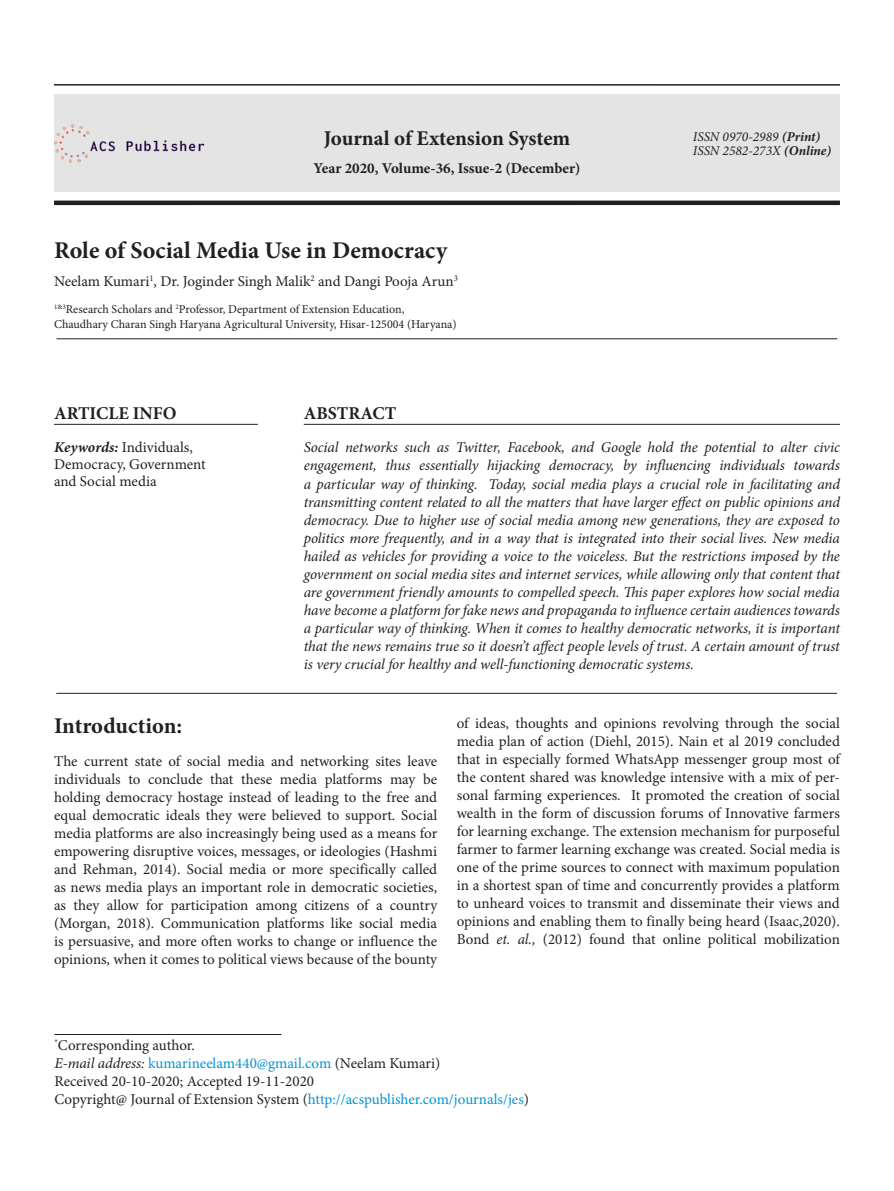
<style>
.page{position:relative;width:894px;height:1191px;background:#fff}
.page>*{position:absolute;margin:0;border:0;box-sizing:border-box;transform-origin:0 0}
.article_title{font:700 24px "Minion Pro";color:#231f20}
.head-1{font:700 22.5px "Minion Pro";letter-spacing:-.005em;color:#231f20}
.t1{font:700 21px "Minion Pro";letter-spacing:-.005em;color:#231f20}
.Article_Info{font:700 18px "Minion Pro";color:#231f20}
.Abstract{font:700 18px "Minion Pro";color:#231f20}
.para-1{font:15px/18px "Minion Pro";color:#231f20;text-align:justify}
.abstract_text{font:italic 15px/18px "Minion Pro";letter-spacing:-.01em;color:#231f20;text-align:justify}
.author_name{font:15px "Minion Pro";color:#231f20}
.t2{font:15px "Minion Pro";color:#0095d5}
.t3{font:700 15px "Minion Pro";color:#231f20}
.t4{font:italic 13.5px "Minion Pro";color:#231f20}
.author-affil{font:12px "Minion Pro";color:#231f20}
.s1{font-weight:700}
.s2{font-weight:700;font-style:italic}
.s3{font-style:italic}
.s4{font-style:italic;color:#231f20}
.s5{color:#231f20}
.s6{color:#0095d5}
</style>
<div class="page">
<hr style="left:303px;top:424px;width:536px;height:1px;background:#231f20">
<hr style="left:57px;top:338px;width:780px;height:1px;background:#231f20">
<hr style="left:56px;top:692px;width:780px;height:1px;background:#231f20">
<hr style="left:54px;top:1033px;width:227px;height:1px;background:#231f20">
<hr style="left:54px;top:84px;width:785px;height:2px;background:#231f20">
<div style="left:54px;top:200px;width:785px;height:5px;background:#231f20"></div>
<div style="left:54px;top:94px;width:785px;height:98px;background:#e4e4e4"></div>
<img style="left:54px;top:124px;width:150px;height:38px">
<hr style="left:54px;top:424px;width:204px;height:1px;background:#231f20">
<p class="t1" style="left:324px;top:123px;width:248px">Journal of Extension System</p>
<p class="t3" style="left:313px;top:158px;width:268px">Year 2020, Volume-36, Issue-2 (December)</p>
<p class="article_title" style="left:54px;top:233px;width:394px">Role of Social Media Use in Democracy</p>
<p class="author_name" style="left:54px;top:271px;width:405px">Neelam Kumari<sup>1</sup>, Dr. Joginder Singh Malik<sup>2</sup> and Dangi Pooja Arun<sup>3</sup></p>
<p class="author-affil" style="left:54px;top:301px;width:352px"><sup>1&amp;3</sup>Research Scholars and <sup>2</sup>Professor, Department of Extension Education,</p>
<p class="author-affil" style="left:54px;top:316px;width:404px">Chaudhary Charan Singh Haryana Agricultural University, Hisar-125004 (Haryana)</p>
<p class="t4" style="left:692px;top:127px;width:129px">ISSN 0970-2989 <span class="s1">(Print)</span></p>
<p class="t4" style="left:692px;top:141px;width:140px">ISSN 2582-273X <span class="s1">(Online)</span></p>
<p class="Article_Info" style="left:54px;top:401px;width:124px">ARTICLE INFO</p>
<p class="para-1" style="left:54px;top:438px;width:153px;line-height:17.2px;text-align:left"><span class="s2">Keywords:</span> Individuals,<br>Democracy, Government and Social media</p>
<p class="Abstract" style="left:303px;top:401px;width:94px">ABSTRACT</p>
<p class="abstract_text" style="left:303px;top:438px;width:537px">Social networks such as Twitter, Facebook, and Google hold the potential to alter civic engagement, thus essentially hijacking democracy, by influencing individuals towards a particular way of thinking. Today, social media plays a crucial role in facilitating and transmitting content related to all the matters that have larger effect on public opinions and democracy. Due to higher use of social media among new generations, they are exposed to politics more frequently, and in a way that is integrated into their social lives. New media hailed as vehicles for providing a voice to the voiceless. But the restrictions imposed by the government on social media sites and internet services, while allowing only that content that are government friendly amounts to compelled speech. This paper explores how social media have become a platform for fake news and propaganda to influence certain audiences towards a particular way of thinking. When it comes to healthy democratic networks, it is important that the news remains true so it doesn’t affect people levels of trust. A certain amount of trust is very crucial for healthy and well-functioning democratic systems.</p>
<p class="head-1" style="left:54px;top:710px;width:129px">Introduction:</p>
<p class="para-1" style="left:54px;top:751px;width:384px">The current state of social media and networking sites leave individuals to conclude that these media platforms may be holding democracy hostage instead of leading to the free and equal democratic ideals they were believed to support. Social media platforms are also increasingly being used as a means for empowering disruptive voices, messages, or ideologies (Hashmi and Rehman, 2014). Social media or more specifically called as news media plays an important role in democratic societies, as they allow for participation among citizens of a country (Morgan, 2018). Communication platforms like social media is persuasive, and more often works to change or influence the opinions, when it comes to political views because of the bounty</p>
<p class="para-1" style="left:456px;top:714px;width:384px">of ideas, thoughts and opinions revolving through the social media plan of action (Diehl, 2015). Nain et al 2019 concluded that in especially formed WhatsApp messenger group most of the content shared was knowledge intensive with a mix of per&shy;sonal farming experiences. It promoted the creation of social wealth in the form of discussion forums of Innovative farmers for learning exchange. The extension mechanism for purposeful farmer to farmer learning exchange was created. Social media is one of the prime sources to connect with maximum population in a shortest span of time and concurrently provides a platform to unheard voices to transmit and disseminate their views and opinions and enabling them to finally being heard (Isaac,2020).<br>Bond <span class="s3">et. al.,</span> (2012) found that online political mobilization</p>
<p class="para-1" style="left:54px;top:1035px;width:142px"><sup>*</sup>Corresponding author.</p>
<p class="t2" style="left:54px;top:1052px;width:387px"><span class="s4">E-mail address:</span> kumarineelam440@gmail.com <span class="s5">(Neelam Kumari)</span></p>
<p class="para-1" style="left:54px;top:1071px;width:261px">Received 20-10-2020; Accepted 19-11-2020</p>
<p class="para-1" style="left:54px;top:1089px;width:476px">Copyright@ Journal of Extension System (<span class="s6">http://acspublisher.com/journals/jes</span>)</p>
</div>
